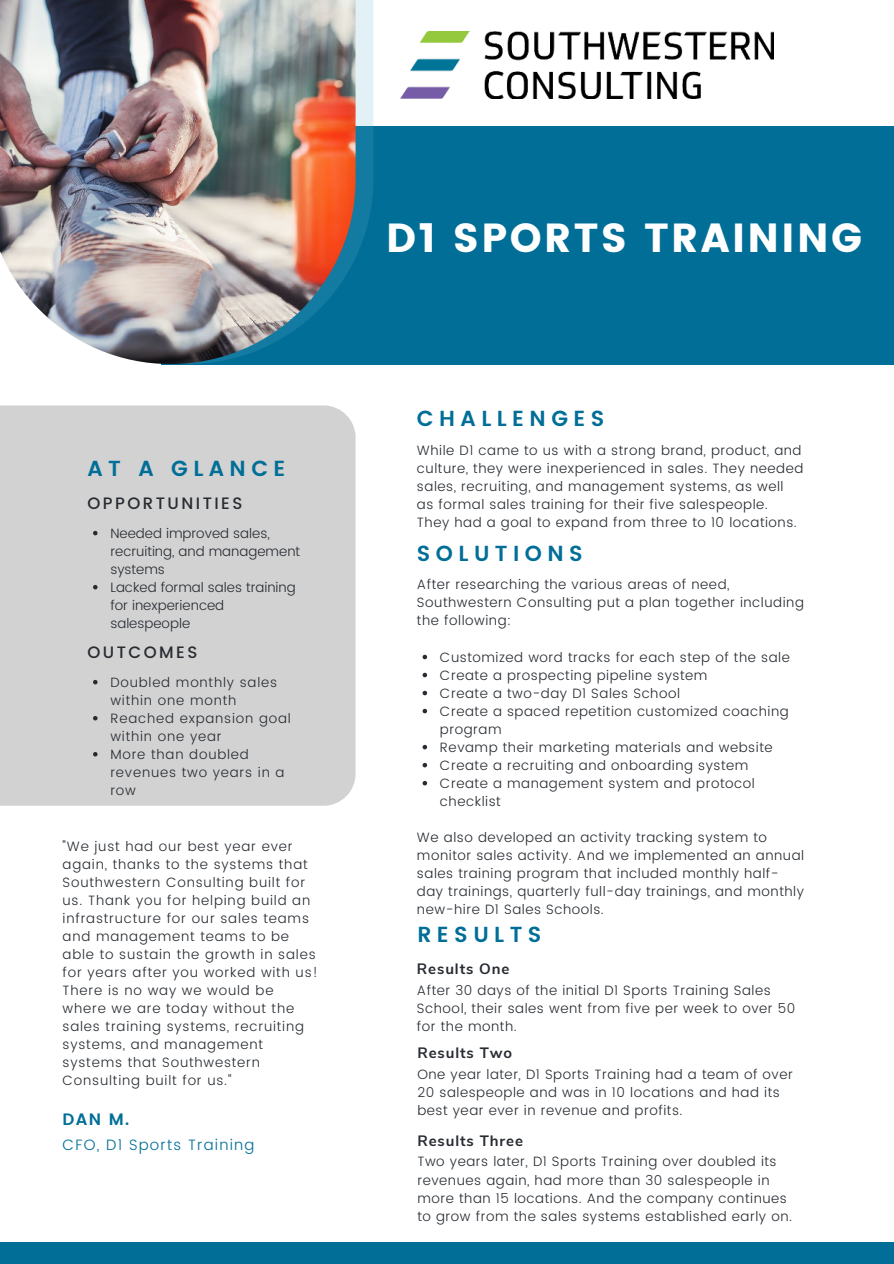
<style>
.page{position:relative;width:894px;height:1264px;background:#fff}
.page>*{position:absolute;margin:0;border:0;box-sizing:border-box;transform-origin:0 0}
.t1{font:40.5px "Poppins";letter-spacing:.06em;color:#fff}
.t2{font:600 21.75px "Poppins";letter-spacing:.25em;color:#006e97}
.t3{font:500 16.5px "Poppins";letter-spacing:.15em;color:#272c32}
.t4{font:600 16.5px "Poppins";color:#006e97}
.t5{font:700 15px "Nunito Sans";letter-spacing:.06em;color:#272c32}
.t6{font:300 15px "Poppins";letter-spacing:.08em;color:#006e97}
.t7{font:300 13.5px/18px "Poppins";letter-spacing:.04em;color:#272c32}
.t8{font:300 13.5px/18px "Poppins";letter-spacing:.06em;color:#272c32}
.t9{font:300 13.5px/18px "Poppins";color:#272c32}
</style>
<div class="page">
<div style="left:161px;top:126px;width:732px;height:238px;background:#006e97"></div>
<svg style="left:355px;top:0;width:18px;height:258px;background:#78b1c7"></svg>
<img style="left:0;top:0;width:355px;height:364px">
<div style="left:0;top:405px;width:355px;height:400px;background:#d2d2d2"></div>
<div style="left:0;top:1242px;width:893px;height:21px;background:#006e97"></div>
<img style="left:400px;top:31px;width:373px;height:68px">
<svg style="left:93px;top:680px;width:4px;height:4px"></svg>
<svg style="left:93px;top:716px;width:4px;height:4px"></svg>
<svg style="left:93px;top:752px;width:4px;height:4px"></svg>
<svg style="left:93px;top:531px;width:4px;height:4px"></svg>
<svg style="left:93px;top:585px;width:4px;height:4px"></svg>
<svg style="left:422px;top:654px;width:5px;height:5px"></svg>
<svg style="left:422px;top:672px;width:5px;height:5px"></svg>
<svg style="left:422px;top:690px;width:5px;height:5px"></svg>
<svg style="left:422px;top:708px;width:5px;height:5px"></svg>
<svg style="left:422px;top:745px;width:5px;height:4px"></svg>
<svg style="left:422px;top:763px;width:5px;height:4px"></svg>
<svg style="left:422px;top:781px;width:5px;height:4px"></svg>
<h2 class="t2" style="left:87px;top:452px;width:199px">AT A GLANCE</h2>
<p class="t3" style="left:87px;top:491px;width:156px">OPPORTUNITIES</p>
<p class="t9" style="left:110px;top:524px;width:191px">Needed improved sales, recruiting, and management systems<br>Lacked formal sales training for inexperienced salespeople</p>
<p class="t3" style="left:87px;top:640px;width:111px">OUTCOMES</p>
<p class="t8" style="left:110px;top:673px;width:182px">Doubled monthly sales within one month<br>Reached expansion goal within one year<br>More than doubled revenues two years in a row</p>
<p class="t8" style="left:63px;top:837px;width:257px">"We just had our best year ever again, thanks to the systems that<br>Southwestern Consulting built for us. Thank you for helping build an infrastructure for our sales teams and management teams to be able to sustain the growth in sales for years after you worked with us!<br>There is no way we would be where we are today without the sales training systems, recruiting systems, and management systems that Southwestern<br>Consulting built for us."</p>
<p class="t4" style="left:63px;top:1106px;width:68px">DAN M.</p>
<p class="t6" style="left:63px;top:1133px;width:193px">CFO, D1 Sports Training</p>
<h1 class="t1" style="left:386px;top:214px;width:477px">D1 SPORTS TRAINING</h1>
<h2 class="t2" style="left:417px;top:402px;width:189px">CHALLENGES</h2>
<p class="t7" style="left:417px;top:442px;width:388px">While D1 came to us with a strong brand, product, and culture, they were inexperienced in sales. They needed sales, recruiting, and management systems, as well as formal sales training for their five salespeople.<br>They had a goal to expand from three to 10 locations.</p>
<h2 class="t2" style="left:417px;top:537px;width:167px">SOLUTIONS</h2>
<p class="t7" style="left:417px;top:576px;width:388px">After researching the various areas of need,<br>Southwestern Consulting put a plan together including the following:</p>
<p class="t7" style="left:440px;top:648px;width:351px">Customized word tracks for each step of the sale Create a prospecting pipeline system<br>Create a two-day D1 Sales School<br>Create a spaced repetition customized coaching program<br>Revamp their marketing materials and website Create a recruiting and onboarding system Create a management system and protocol checklist</p>
<p class="t7" style="left:417px;top:828px;width:388px">We also developed an activity tracking system to monitor sales activity. And we implemented an annual sales training program that included monthly half&shy;day trainings, quarterly full-day trainings, and monthly new-hire D1 Sales Schools.</p>
<h2 class="t2" style="left:417px;top:918px;width:125px">RESULTS</h2>
<p class="t5" style="left:417px;top:958px;width:94px">Results One</p>
<p class="t7" style="left:417px;top:982px;width:380px">After 30 days of the initial D1 Sports Training Sales<br>School, their sales went from five per week to over 50 for the month.</p>
<p class="t5" style="left:417px;top:1041px;width:96px">Results Two</p>
<p class="t7" style="left:417px;top:1065px;width:377px">One year later, D1 Sports Training had a team of over<br>20 salespeople and was in 10 locations and had its best year ever in revenue and profits.</p>
<p class="t5" style="left:417px;top:1129px;width:107px">Results Three</p>
<p class="t7" style="left:417px;top:1153px;width:376px">Two years later, D1 Sports Training over doubled its revenues again, had more than 30 salespeople in more than 15 locations. And the company continues to grow from the sales systems established early on.</p>
</div>
